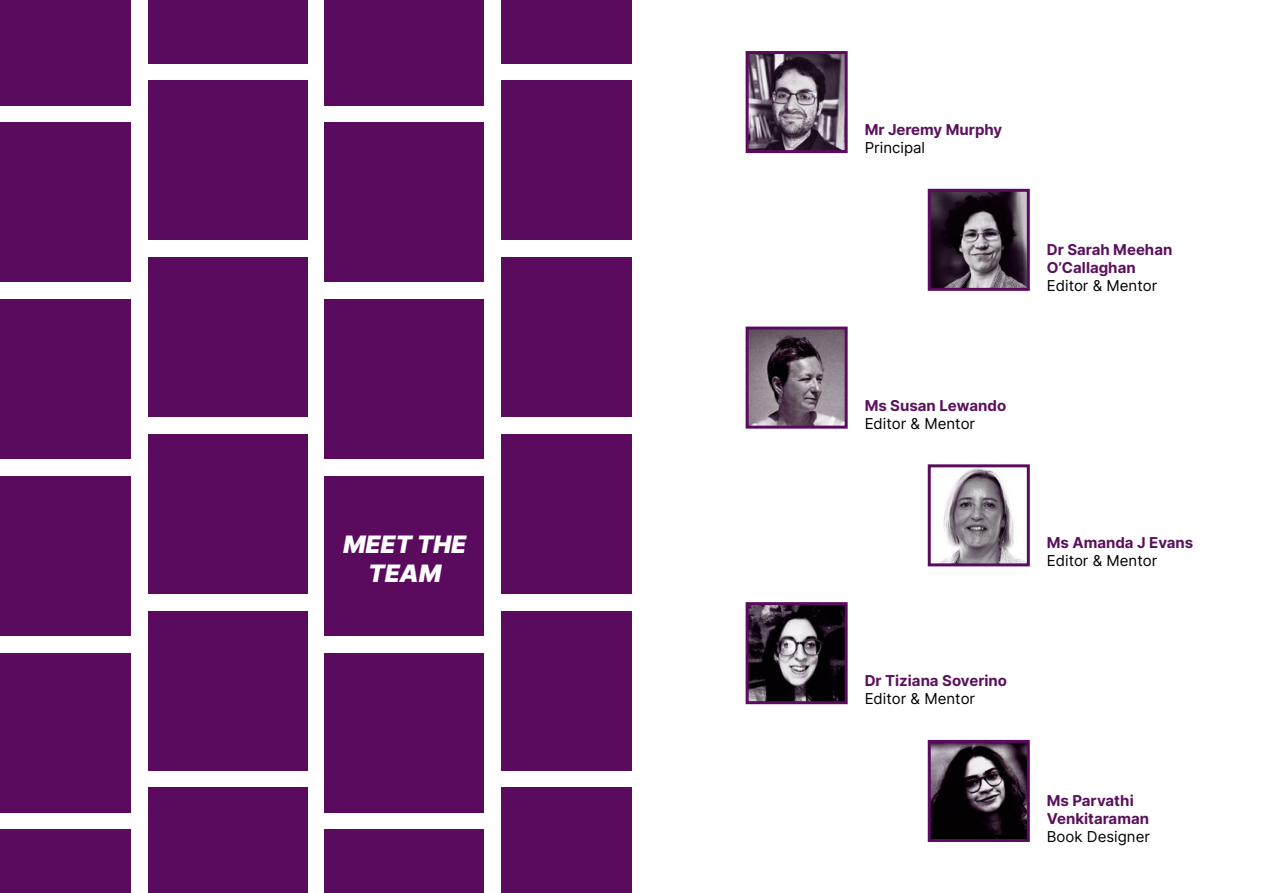
<style>
.page{position:relative;width:1263px;height:893px;background:#fff}
.page>*{position:absolute;margin:0;border:0;box-sizing:border-box;transform-origin:0 0}
.título_seção{font:italic 900 24px/28.8px "Inter";color:#fff;text-align:center}
.texto{font:700 15px/18px "Inter";color:#5a115d}
.texto-2{font:15px "Inter";color:#000}
</style>
<div class="page">
<div style="left:148px;top:434px;width:160px;height:160px;background:#5b0b5e"></div>
<div style="left:148px;top:788px;width:160px;height:105px;background:#5b0b5e"></div>
<div style="left:148px;top:80px;width:160px;height:160px;background:#5b0b5e"></div>
<div style="left:148px;top:0;width:160px;height:63px;background:#5b0b5e"></div>
<div style="left:148px;top:257px;width:160px;height:160px;background:#5b0b5e"></div>
<div style="left:148px;top:611px;width:160px;height:160px;background:#5b0b5e"></div>
<div style="left:501px;top:434px;width:130px;height:160px;background:#5b0b5e"></div>
<div style="left:501px;top:788px;width:130px;height:105px;background:#5b0b5e"></div>
<div style="left:501px;top:611px;width:130px;height:160px;background:#5b0b5e"></div>
<div style="left:501px;top:80px;width:130px;height:160px;background:#5b0b5e"></div>
<div style="left:501px;top:0;width:130px;height:63px;background:#5b0b5e"></div>
<div style="left:501px;top:257px;width:130px;height:160px;background:#5b0b5e"></div>
<div style="left:0;top:476px;width:131px;height:160px;background:#5b0b5e"></div>
<div style="left:0;top:830px;width:131px;height:63px;background:#5b0b5e"></div>
<div style="left:0;top:653px;width:131px;height:159px;background:#5b0b5e"></div>
<div style="left:0;top:122px;width:131px;height:160px;background:#5b0b5e"></div>
<div style="left:0;top:0;width:131px;height:105px;background:#5b0b5e"></div>
<div style="left:0;top:299px;width:131px;height:160px;background:#5b0b5e"></div>
<div style="left:324px;top:476px;width:160px;height:160px;background:#5b0b5e"></div>
<div style="left:324px;top:830px;width:160px;height:63px;background:#5b0b5e"></div>
<div style="left:324px;top:122px;width:160px;height:160px;background:#5b0b5e"></div>
<div style="left:324px;top:653px;width:160px;height:159px;background:#5b0b5e"></div>
<div style="left:324px;top:299px;width:160px;height:160px;background:#5b0b5e"></div>
<img style="left:932px;top:193px;width:94px;height:94px">
<div style="left:928px;top:189px;width:102px;height:102px;border:3px solid #5b0b5e"></div>
<img style="left:750px;top:55px;width:94px;height:94px">
<div style="left:746px;top:51px;width:102px;height:102px;border:3px solid #5b0b5e"></div>
<img style="left:750px;top:606px;width:94px;height:94px">
<div style="left:746px;top:602px;width:102px;height:102px;border:3px solid #5b0b5e"></div>
<div style="left:324px;top:0;width:160px;height:105px;background:#5b0b5e"></div>
<img style="left:750px;top:331px;width:94px;height:94px">
<div style="left:746px;top:327px;width:102px;height:102px;border:3px solid #5b0b5e"></div>
<img style="left:932px;top:744px;width:94px;height:94px">
<div style="left:928px;top:740px;width:102px;height:102px;border:3px solid #5b0b5e"></div>
<img style="left:941px;top:468px;width:85px;height:94px">
<div style="left:928px;top:464px;width:102px;height:102px;border:3px solid #5b0b5e"></div>
<p class="título_seção" style="left:342px;top:529px;width:130px">MEET THE<br>TEAM</p>
<p class="texto" style="left:865px;top:120px;width:139px">Mr Jeremy Murphy</p>
<p class="texto-2" style="left:865px;top:137px;width:62px">Principal</p>
<p class="texto" style="left:1047px;top:240px;width:127px">Dr Sarah Meehan<br>O’Callaghan</p>
<p class="texto-2" style="left:1047px;top:274px;width:112px">Editor &amp; Mentor</p>
<p class="texto" style="left:865px;top:396px;width:143px">Ms Susan Lewando</p>
<p class="texto-2" style="left:865px;top:412px;width:112px">Editor &amp; Mentor</p>
<p class="texto" style="left:1047px;top:534px;width:148px">Ms Amanda J Evans</p>
<p class="texto-2" style="left:1047px;top:550px;width:112px">Editor &amp; Mentor</p>
<p class="texto" style="left:865px;top:671px;width:144px">Dr Tiziana Soverino</p>
<p class="texto-2" style="left:865px;top:688px;width:112px">Editor &amp; Mentor</p>
<p class="texto" style="left:1047px;top:791px;width:104px">Ms Parvathi<br>Venkitaraman</p>
<p class="texto-2" style="left:1047px;top:826px;width:105px">Book Designer</p>
</div>
